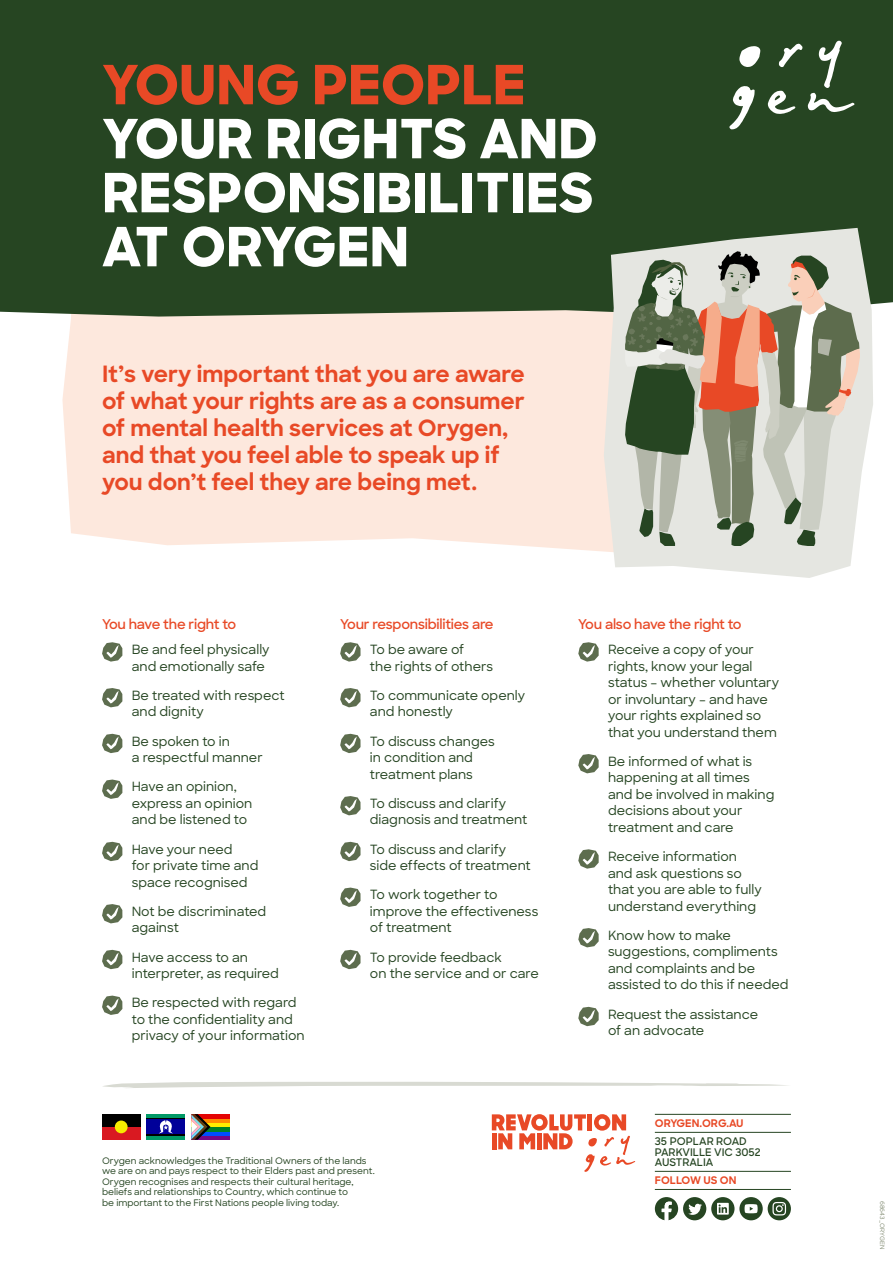
<style>
.page{position:relative;width:893px;height:1263px;background:#fff}
.page>*{position:absolute;margin:0;border:0;box-sizing:border-box;transform-origin:0 0}
.t1{font:800 54px/54px "Sharp Sans";color:#fff;text-align:justify}
.t2{font:800 54px "Sharp Sans";color:#e84926}
.t3{font:700 22.5px/27px "Sharp Sans";color:#e84926}
.t4{font:600 13.5px "Sharp Sans";letter-spacing:-.015em;color:#e84926}
.t5{font:500 12.75px/16.5px "Sharp Sans";color:#264522}
.t6{font:600 10.5px/10.5px "Sharp Sans";color:#264522}
.t7{font:700 10.5px "Sharp Sans";color:#e84926}
.t8{font:500 9px/10.5px "Sharp Sans";color:#264522}
.t9{font:500 6px "Sharp Sans";color:#868f77}
</style>
<div class="page">
<div style="left:62px;top:317px;width:542px;height:235px;background:#fde8dd"></div>
<div style="left:0;top:0;width:893px;height:317px;background:#264522"></div>
<svg style="left:604px;top:228px;width:269px;height:350px;fill:#e5e6e1"></svg>
<svg style="left:625px;top:251px;width:234px;height:295px"></svg>
<svg style="left:655px;top:1197px;width:23px;height:23px"></svg>
<div style="left:711px;top:1197px;width:23px;height:23px;background:#264522;border-radius:50%"></div>
<svg style="left:717px;top:1203px;width:12px;height:11px"></svg>
<div style="left:739px;top:1197px;width:24px;height:23px;background:#264522;border-radius:50%"></div>
<svg style="left:745px;top:1204px;width:13px;height:9px"></svg>
<div style="left:768px;top:1197px;width:23px;height:23px;background:#264522;border-radius:50%"></div>
<svg style="left:772px;top:1202px;width:14px;height:13px"></svg>
<div style="left:683px;top:1197px;width:23px;height:23px;background:#264522;border-radius:50%"></div>
<svg style="left:688px;top:1204px;width:14px;height:11px"></svg>
<hr style="left:655px;top:1114px;width:136px;height:1px;background:#264522">
<hr style="left:655px;top:1132px;width:136px;height:1px;background:#264522">
<hr style="left:655px;top:1171px;width:136px;height:1px;background:#264522">
<hr style="left:655px;top:1189px;width:136px;height:1px;background:#264522">
<div style="left:102px;top:1114px;width:38px;height:26px;background:#000"></div>
<div style="left:102px;top:1127px;width:38px;height:13px;background:#d91921"></div>
<div style="left:115px;top:1120px;width:13px;height:13px;background:#f7eb00;border-radius:50%"></div>
<div style="left:147px;top:1135px;width:38px;height:5px;background:#096"></div>
<hr style="left:147px;top:1114px;width:38px;height:4px;background:#096">
<hr style="left:147px;top:1118px;width:38px;height:2px;background:#000">
<hr style="left:147px;top:1134px;width:38px;height:1px;background:#000">
<div style="left:147px;top:1120px;width:38px;height:14px;background:#009"></div>
<svg style="left:159px;top:1120px;width:13px;height:13px"></svg>
<svg style="left:210px;top:1135px;width:20px;height:5px"></svg>
<svg style="left:210px;top:1131px;width:20px;height:4px"></svg>
<div style="left:191px;top:1114px;width:39px;height:17px;background:#008026"></div>
<div style="left:191px;top:1114px;width:39px;height:13px;background:#ffed00"></div>
<svg style="left:210px;top:1118px;width:20px;height:5px"></svg>
<hr style="left:191px;top:1114px;width:39px;height:4px;background:#e40303">
<svg style="left:191px;top:1114px;width:19px;height:26px"></svg>
<svg style="left:103px;top:1082px;width:685px;height:6px"></svg>
<svg style="left:492px;top:1114px;width:143px;height:58px"></svg>
<svg style="left:102px;top:642px;width:20px;height:20px"></svg>
<svg style="left:102px;top:688px;width:20px;height:19px"></svg>
<svg style="left:102px;top:734px;width:20px;height:19px"></svg>
<svg style="left:102px;top:779px;width:20px;height:20px"></svg>
<svg style="left:102px;top:842px;width:20px;height:19px"></svg>
<svg style="left:102px;top:904px;width:20px;height:19px"></svg>
<svg style="left:102px;top:950px;width:20px;height:19px"></svg>
<svg style="left:102px;top:995px;width:20px;height:20px"></svg>
<svg style="left:340px;top:642px;width:21px;height:20px"></svg>
<svg style="left:340px;top:688px;width:21px;height:19px"></svg>
<svg style="left:340px;top:734px;width:21px;height:19px"></svg>
<svg style="left:340px;top:796px;width:21px;height:19px"></svg>
<svg style="left:340px;top:842px;width:21px;height:19px"></svg>
<svg style="left:340px;top:887px;width:21px;height:20px"></svg>
<svg style="left:340px;top:950px;width:21px;height:19px"></svg>
<svg style="left:578px;top:642px;width:21px;height:20px"></svg>
<svg style="left:578px;top:754px;width:21px;height:19px"></svg>
<svg style="left:578px;top:849px;width:21px;height:20px"></svg>
<svg style="left:578px;top:928px;width:21px;height:19px"></svg>
<svg style="left:578px;top:1007px;width:21px;height:19px"></svg>
<svg style="left:739px;top:46px;width:21px;height:21px"></svg>
<svg style="left:779px;top:43px;width:23px;height:24px"></svg>
<svg style="left:729px;top:85px;width:26px;height:44px"></svg>
<svg style="left:768px;top:90px;width:28px;height:24px"></svg>
<svg style="left:808px;top:41px;width:47px;height:71px"></svg>
<h1 class="t2" style="left:102px;top:44px;width:425px">YOUNG PEOPLE</h1>
<h1 class="t1" style="left:102px;top:110px;width:497px">YOUR RIGHTS AND RESPONSIBILITIES AT ORYGEN</h1>
<h2 class="t3" style="left:102px;top:359px;width:424px">It’s very important that you are aware of what your rights are as a consumer of mental health services at Orygen, and that you feel able to speak up if you don’t feel they are being met.</h2>
<p class="t4" style="left:102px;top:614px;width:136px">You have the right to</p>
<p class="t5" style="left:132px;top:641px;width:139px">Be and feel physically and emotionally safe</p>
<p class="t5" style="left:132px;top:686px;width:154px">Be treated with respect and dignity</p>
<p class="t5" style="left:132px;top:732px;width:132px">Be spoken to in<br>a respectful manner</p>
<p class="t5" style="left:132px;top:778px;width:122px">Have an opinion, express an opinion and be listened to</p>
<p class="t5" style="left:132px;top:840px;width:128px">Have your need<br>for private time and space recognised</p>
<p class="t5" style="left:132px;top:902px;width:136px">Not be discriminated against</p>
<p class="t5" style="left:132px;top:948px;width:149px">Have access to an interpreter, as required</p>
<p class="t5" style="left:132px;top:994px;width:174px">Be respected with regard to the confidentiality and privacy of your information</p>
<p class="t4" style="left:340px;top:614px;width:155px">Your responsibilities are</p>
<p class="t5" style="left:370px;top:641px;width:125px">To be aware of<br>the rights of others</p>
<p class="t5" style="left:370px;top:686px;width:157px">To communicate openly and honestly</p>
<p class="t5" style="left:370px;top:732px;width:126px">To discuss changes in condition and treatment plans</p>
<p class="t5" style="left:370px;top:794px;width:159px">To discuss and clarify diagnosis and treatment</p>
<p class="t5" style="left:370px;top:840px;width:162px">To discuss and clarify side effects of treatment</p>
<p class="t5" style="left:370px;top:886px;width:170px">To work together to improve the effectiveness of treatment</p>
<p class="t5" style="left:370px;top:948px;width:170px">To provide feedback<br>on the service and or care</p>
<p class="t8" style="left:102px;top:1155px;width:274px">Orygen acknowledges the Traditional Owners of the lands we are on and pays respect to their Elders past and present.<br>Orygen recognises and respects their cultural heritage, beliefs and relationships to Country, which continue to<br>be important to the First Nations people living today.</p>
<p class="t4" style="left:578px;top:614px;width:165px">You also have the right to</p>
<p class="t5" style="left:608px;top:641px;width:173px">Receive a copy of your rights, know your legal status – whether voluntary or involuntary – and have your rights explained so that you understand them</p>
<p class="t5" style="left:608px;top:752px;width:168px">Be informed of what is happening at all times and be involved in making decisions about your treatment and care</p>
<p class="t5" style="left:608px;top:848px;width:155px">Receive information and ask questions so that you are able to fully understand everything</p>
<p class="t5" style="left:608px;top:926px;width:182px">Know how to make suggestions, compliments and complaints and be assisted to do this if needed</p>
<p class="t5" style="left:608px;top:1005px;width:152px">Request the assistance of an advocate</p>
<p class="t7" style="left:655px;top:1116px;width:90px">ORYGEN.ORG.AU</p>
<p class="t6" style="left:655px;top:1136px;width:107px">35 POPLAR ROAD<br>PARKVILLE VIC 3052<br>AUSTRALIA</p>
<p class="t7" style="left:655px;top:1173px;width:83px">FOLLOW US ON</p>
<p class="t9" style="left:887px;top:1201px;width:50px;rotate:90deg">68643_ORYGEN</p>
</div>
